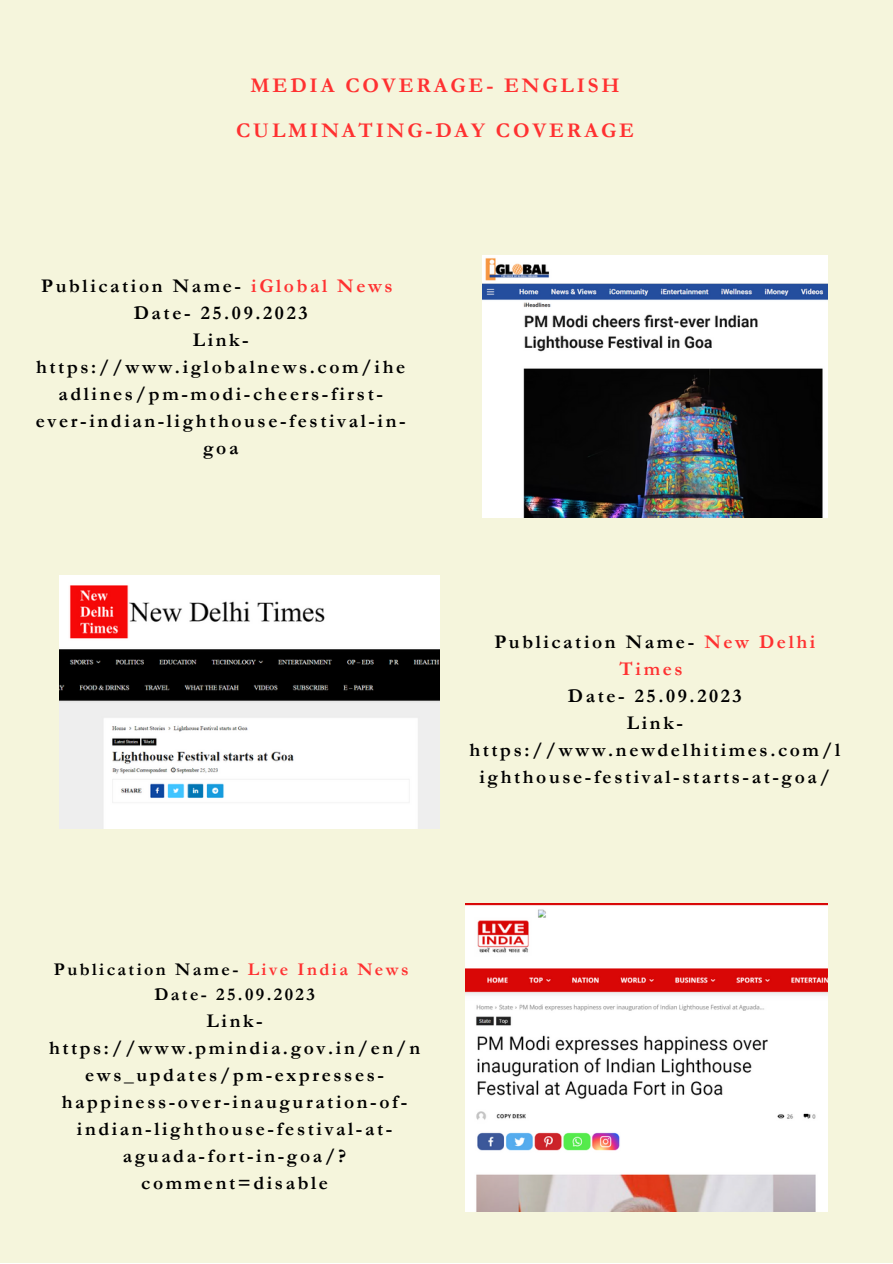
<style>
.page{position:relative;width:893px;height:1264px;background:#fff}
.page>*{position:absolute;margin:0;border:0;box-sizing:border-box;transform-origin:0 0}
.t1{font:700 21px "Garamond";letter-spacing:.135em;color:#ff3131}
.t2{font:700 19.5px/27px "Garamond";letter-spacing:.135em;color:#000;text-align:center}
.t3{font:700 18px "Garamond";letter-spacing:.135em;color:#000}
.s1{color:#ff3131}
</style>
<div class="page">
<div style="left:0;top:0;width:892px;height:1262px;background:#f5f5dc"></div>
<img style="left:59px;top:576px;width:380px;height:252px">
<img style="left:466px;top:903px;width:361px;height:308px">
<img style="left:483px;top:256px;width:343px;height:262px">
<p class="t1" style="left:250px;top:74px;width:370px">MEDIA COVERAGE- ENGLISH</p>
<p class="t1" style="left:236px;top:119px;width:399px">CULMINATING-DAY COVERAGE</p>
<p class="t2" style="left:41px;top:272px;width:353px">Publication Name- <span class="s1">iGlobal News</span></p>
<p class="t2" style="left:134px;top:299px;width:175px">Date- 25.09.2023</p>
<p class="t2" style="left:36px;top:326px;width:371px">Link&shy;https://www.iglobalnews.com/ihe adlines/pm-modi-cheers-first&shy;ever-indian-lighthouse-festival-in&shy;goa</p>
<p class="t2" style="left:494px;top:629px;width:322px">Publication Name- <span class="s1">New Delhi<br>Times</span></p>
<p class="t2" style="left:568px;top:683px;width:175px">Date- 25.09.2023</p>
<p class="t2" style="left:469px;top:710px;width:372px">Link&shy;https://www.newdelhitimes.com/l ighthouse-festival-starts-at-goa/</p>
<p class="t3" style="left:54px;top:959px;width:356px">Publication Name- <span class="s1">Live India News</span></p>
<p class="t3" style="left:154px;top:984px;width:162px">Date- 25.09.2023</p>
<p class="t2" style="left:49px;top:1007px;width:372px">Link&shy;https://www.pmindia.gov.in/en/n ews_updates/pm-expresses&shy;happiness-over-inauguration-of&shy;indian-lighthouse-festival-at&shy;aguada-fort-in-goa/? comment=disable</p>
</div>
